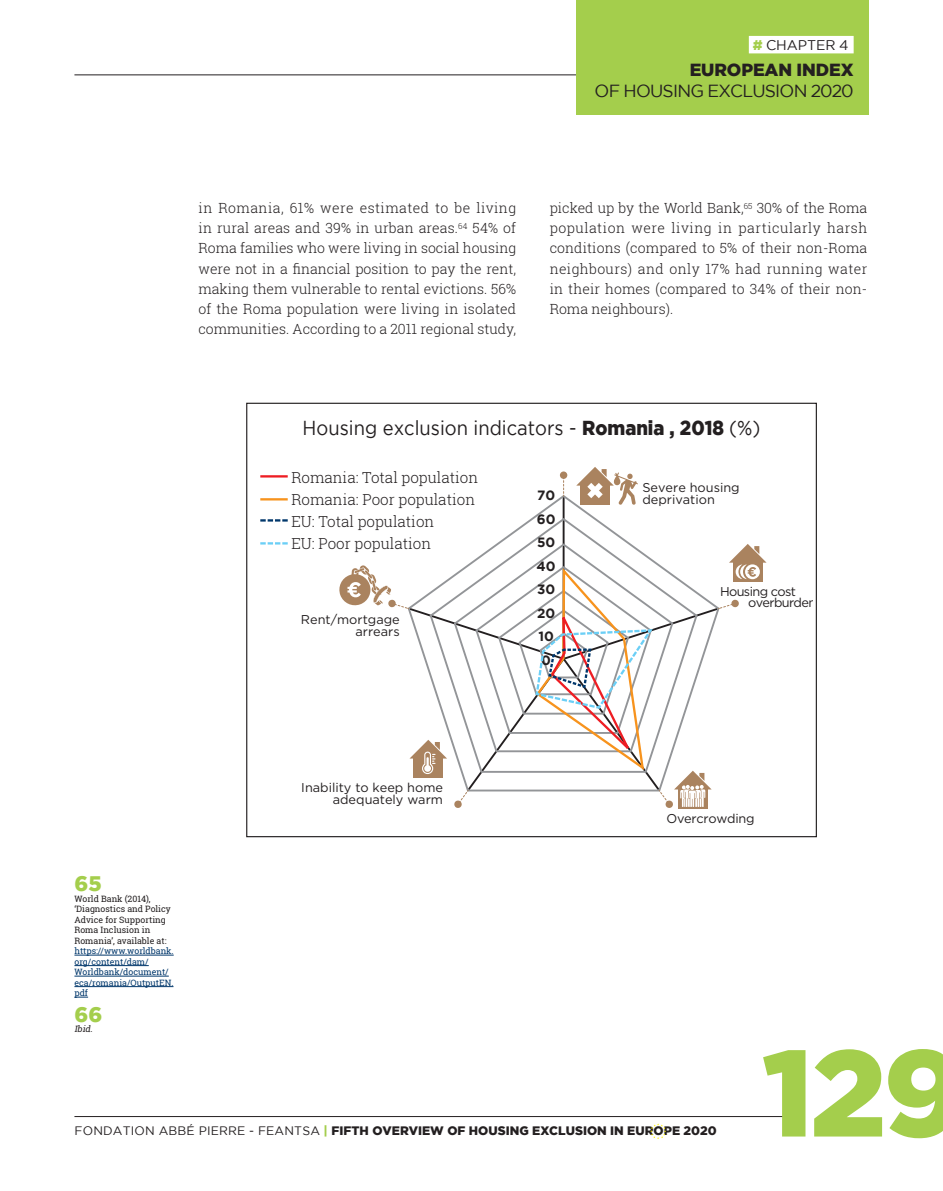
<style>
.page{position:relative;width:943px;height:1191px;background:#fff}
.page>*{position:absolute;margin:0;border:0;box-sizing:border-box;transform-origin:0 0}
.t1{font:900 122.5px "Gotham";color:#a4ce4c}
.t2{font:900 21px "Gotham";color:#a4ce4c}
.t3{font:20.12px "Gotham";color:#231f20;scale:.91 1}
.t4{font:17.5px "Gotham";letter-spacing:-.045em;color:#231f20}
.t5{font:900 17.5px "Gotham";letter-spacing:-.005em;color:#231f20}
.t6{font:300 15.22px "Roboto Slab";color:#231f20}
.t7{font:300 14px/20.1px "Roboto Slab";color:#231f20;text-align:justify}
.t8{font:14px "Gotham";letter-spacing:-.005em;color:#231f20}
.t9{font:700 13.47px/23.4px "Gotham";color:#231f20;text-align:center}
.t10{font:12.78px/12.1px "Gotham";color:#231f20;text-align:right}
.t11{font:12.78px "Gotham";letter-spacing:-.05em;color:#231f20}
.t12{font:12.78px "Gotham";letter-spacing:-.02em;color:#231f20}
.t13{font:900 12.25px "Gotham";color:#231f20}
.t14{font:8.75px/10.5px "Roboto Slab";color:#231f20}
.t15{font:8.75px/10.5px "Roboto Slab";color:#00376b}
.t16{font:italic 8.75px "Roboto Slab";color:#231f20}
.s1{font-weight:900;color:#a4ce4c}
.s2{font-weight:900}
.s3{font-style:normal}
.s4{font-weight:400}
.s5{color:#a4ce4c}
</style>
<div class="page">
<svg style="left:499px;top:516px;width:129px;height:26px"></svg>
<svg style="left:563px;top:479px;width:1px;height:17px"></svg>
<div style="left:560px;top:471px;width:7px;height:8px;background:#aa835f;border-radius:50%"></div>
<svg style="left:576px;top:467px;width:62px;height:38px"></svg>
<hr style="left:74px;top:1116px;width:723px;height:1px;background:#231f20">
<hr style="left:74px;top:954px;width:100px;height:1px;background:#00376b">
<hr style="left:74px;top:965px;width:75px;height:1px;background:#00376b">
<hr style="left:74px;top:975px;width:95px;height:1px;background:#00376b">
<hr style="left:74px;top:986px;width:99px;height:1px;background:#00376b">
<svg style="left:74px;top:996px;width:14px;height:1px"></svg>
<hr style="left:260px;top:475px;width:28px;height:2px;background:#ee1d23">
<svg style="left:260px;top:519px;width:28px;height:2px"></svg>
<hr style="left:260px;top:498px;width:28px;height:2px;background:#f7931d">
<svg style="left:260px;top:542px;width:28px;height:2px"></svg>
<svg style="left:339px;top:544px;width:427px;height:264px"></svg>
<svg style="left:650px;top:1123px;width:16px;height:16px"></svg>
<hr style="left:74px;top:74px;width:550px;height:1px;background:#231f20">
<div style="left:575px;top:0;width:293px;height:114px;background:#a4ce4c"></div>
<div style="left:748px;top:36px;width:105px;height:17px;background:#fff"></div>
<p class="t8" style="left:752px;top:37px;width:97px"><span class="s1">#</span> CHAPTER 4</p>
<p class="t5" style="left:689px;top:60px;width:165px">EUROPEAN INDEX</p>
<p class="t4" style="left:594px;top:81px;width:260px">OF HOUSING EXCLUSION 2020</p>
<p class="t7" style="left:198px;top:198px;width:319px">in Romania, 61% were estimated to be living in rural areas and 39% in urban areas.<sup>64</sup> 54% of Roma families who were living in social housing were not in a financial position to pay the rent, making them vulnerable to rental evictions. 56% of the Roma population were living in isolated communities. According to a 2011 regional study,</p>
<p class="t7" style="left:549px;top:198px;width:319px">picked up by the World Bank,<sup>65</sup> 30% of the Roma population were living in particularly harsh conditions (compared to 5% of their non-Roma neighbours) and only 17% had running water in their homes (compared to 34% of their non-Roma neighbours).</p>
<h3 class="t3" style="left:302px;top:416px;width:504px">Housing exclusion indicators - <span class="s2">Romania , 2018</span> (%)</h3>
<p class="t6" style="left:291px;top:466px;width:188px">Romania: Total population</p>
<p class="t6" style="left:291px;top:510px;width:144px">EU: Total population</p>
<p class="t9" style="left:536px;top:483px;width:21px">70<br>60<br>50<br>40<br>30<br>20<br>10<br>0</p>
<p class="t10" style="left:642px;top:481px;width:99px;text-align:left">Severe housing deprivation</p>
<p class="t6" style="left:291px;top:489px;width:185px">Romania: Poor population</p>
<p class="t6" style="left:291px;top:533px;width:141px">EU: Poor population</p>
<p class="t11" style="left:720px;top:584px;width:77px">Housing cost</p>
<p class="t11" style="left:748px;top:595px;width:70px">overburden</p>
<p class="t10" style="left:301px;top:613px;width:100px">Rent/mortgage arrears</p>
<p class="t10" style="left:301px;top:781px;width:143px">Inability to keep home adequately warm</p>
<p class="t12" style="left:666px;top:812px;width:90px">Overcrowding</p>
<h2 class="t2" style="left:74px;top:872px;width:29px">65</h2>
<p class="t14" style="left:74px;top:893px;width:98px">World Bank (2014), ‘Diagnostics and Policy<br>Advice for Supporting<br>Roma Inclusion in<br>Romania’, available at:</p>
<p class="t15" style="left:74px;top:946px;width:101px">https://www.worldbank. org/content/dam/<br>Worldbank/document/ eca/romania/OutputEN. pdf</p>
<h2 class="t2" style="left:74px;top:1002px;width:29px">66</h2>
<p class="t16" style="left:74px;top:1023px;width:20px">Ibid<span class="s3">.</span></p>
<p class="t13" style="left:74px;top:1124px;width:643px"><span class="s4">FONDATION ABBÉ PIERRE - FEANTSA</span> <span class="s5">|</span> FIFTH OVERVIEW OF HOUSING EXCLUSION IN EUROPE 2020</p>
<h1 class="t1" style="left:762px;top:1022px;width:203px">129</h1>
</div>
